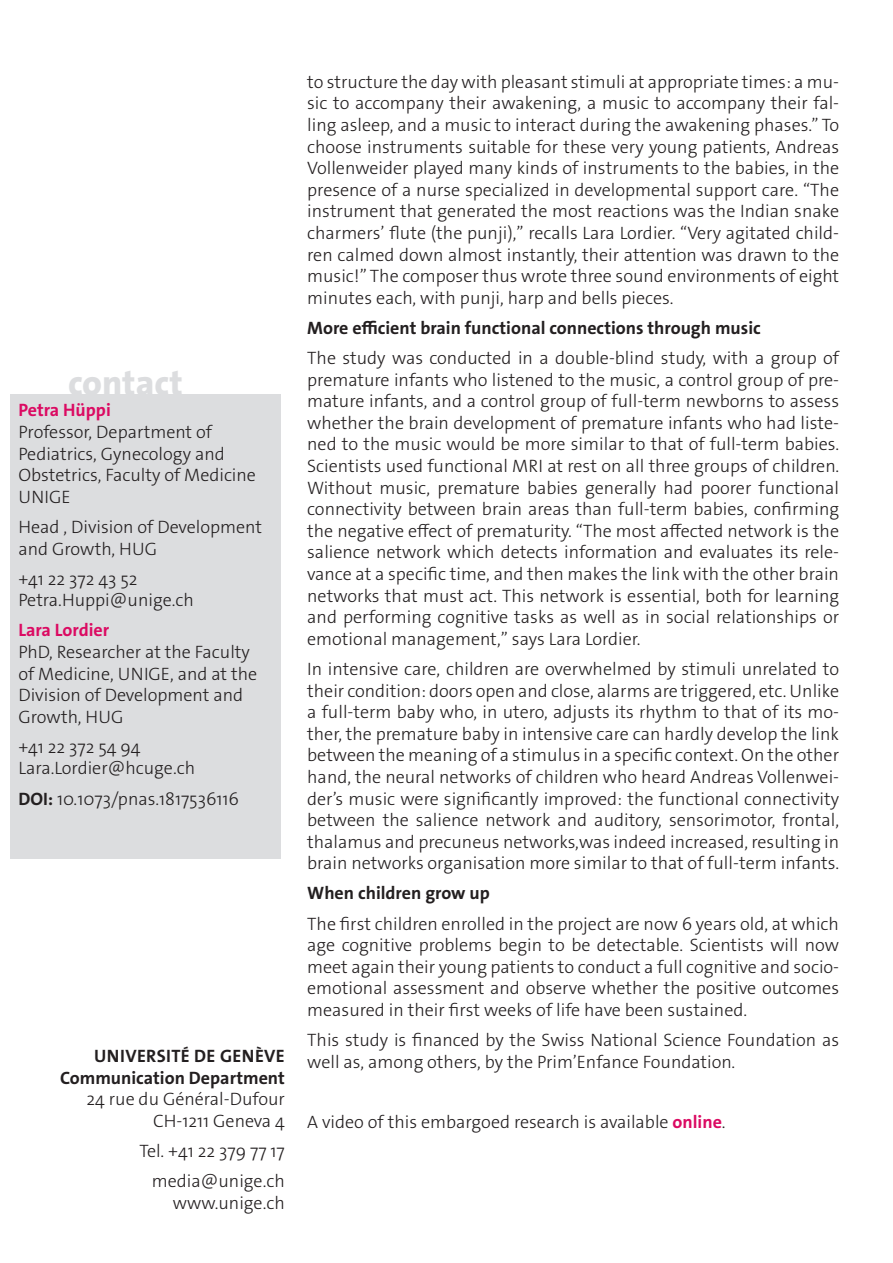
<style>
.page{position:relative;width:893px;height:1263px;background:#fff}
.page>*{position:absolute;margin:0;border:0;box-sizing:border-box;transform-origin:0 0}
._4__texte_courant{font:800 35.7px "The Sans Os F";color:#dcdddf}
._4__texte_courant-2{font:300 18px/21.6px "The Sans Os F";color:#231f20}
.texte_courant{font:300 18px/21.6px "The Sans Os F";color:#231f20;text-align:right}
._4__texte_courant-3{font:700 18px "The Sans Os F";color:#231f20}
.texte_courant-2{font:700 18px "The Sans Os F";letter-spacing:.02em;color:#231f20}
.s1{font-weight:700;color:#db0a62}
.s2{font-weight:700}
</style>
<div class="page">
<div style="left:10px;top:395px;width:271px;height:464px;background:#dcdddf"></div>
<p class="_4__texte_courant" style="left:68px;top:360px;width:116px">contact</p>
<p class="_4__texte_courant-2" style="left:18px;top:400px;width:239px"><span class="s1">Petra Hüppi<br></span>Professor, Department of<br>Pediatrics, Gynecology and<br>Obstetrics, Faculty of Medicine<br>UNIGE</p>
<p class="_4__texte_courant-2" style="left:18px;top:516px;width:245px">Head , Division of Development and Growth, HUG</p>
<p class="_4__texte_courant-2" style="left:18px;top:568px;width:177px">+41 22 372 43 52<br>Petra.Huppi@unige.ch</p>
<p class="_4__texte_courant-2" style="left:18px;top:620px;width:240px"><span class="s1">Lara Lordier<br></span>PhD, Researcher at the Faculty of Medicine, UNIGE, and at the<br>Division of Development and<br>Growth, HUG</p>
<p class="_4__texte_courant-2" style="left:18px;top:736px;width:178px">+41 22 372 54 94<br>Lara.Lordier@hcuge.ch</p>
<p class="_4__texte_courant-2" style="left:18px;top:788px;width:222px"><span class="s2">DOI:</span> 10.1073/pnas.1817536116</p>
<p class="texte_courant-2" style="left:94px;top:1044px;width:192px">UNIVERSITÉ DE GENÈVE</p>
<p class="texte_courant" style="left:60px;top:1067px;width:226px"><span class="s2">Communication Department<br></span>24 rue du Général-Dufour<br>CH-1211 Geneva 4</p>
<p class="texte_courant" style="left:139px;top:1140px;width:147px">Tel. +41 22 379 77 17</p>
<p class="texte_courant" style="left:152px;top:1170px;width:135px">media@unige.ch www.unige.ch</p>
<p class="_4__texte_courant-2" style="left:307px;top:71px;width:533px;text-align:justify">to structure the day with pleasant stimuli at appropriate times: a mu&shy;sic to accompany their awakening, a music to accompany their fal&shy;ling asleep, and a music to interact during the awakening phases.” To choose instruments suitable for these very young patients, Andreas Vollenweider played many kinds of instruments to the babies, in the presence of a nurse specialized in developmental support care. “The instrument that generated the most reactions was the Indian snake charmers’ flute (the punji),” recalls Lara Lordier. “Very agitated child&shy;ren calmed down almost instantly, their attention was drawn to the music!” The composer thus wrote three sound environments of eight minutes each, with punji, harp and bells pieces.</p>
<p class="_4__texte_courant-3" style="left:307px;top:316px;width:455px">More efficient brain functional connections through music</p>
<p class="_4__texte_courant-2" style="left:307px;top:347px;width:533px;text-align:justify">The study was conducted in a double-blind study, with a group of premature infants who listened to the music, a control group of pre&shy;mature infants, and a control group of full-term newborns to assess whether the brain development of premature infants who had liste&shy;ned to the music would be more similar to that of full-term babies.<br>Scientists used functional MRI at rest on all three groups of children.<br>Without music, premature babies generally had poorer functional connectivity between brain areas than full-term babies, confirming the negative effect of prematurity. “The most affected network is the salience network which detects information and evaluates its rele&shy;vance at a specific time, and then makes the link with the other brain networks that must act. This network is essential, both for learning and performing cognitive tasks as well as in social relationships or emotional management,” says Lara Lordier.</p>
<p class="_4__texte_courant-2" style="left:307px;top:658px;width:533px;text-align:justify">In intensive care, children are overwhelmed by stimuli unrelated to their condition: doors open and close, alarms are triggered, etc. Unlike a full-term baby who, in utero, adjusts its rhythm to that of its mo&shy;ther, the premature baby in intensive care can hardly develop the link between the meaning of a stimulus in a specific context. On the other hand, the neural networks of children who heard Andreas Vollenwei&shy;der’s music were significantly improved: the functional connectivity between the salience network and auditory, sensorimotor, frontal, thalamus and precuneus networks,was indeed increased, resulting in brain networks organisation more similar to that of full-term infants.</p>
<p class="_4__texte_courant-3" style="left:307px;top:882px;width:184px">When children grow up</p>
<p class="_4__texte_courant-2" style="left:307px;top:913px;width:533px;text-align:justify">The first children enrolled in the project are now 6 years old, at which age cognitive problems begin to be detectable. Scientists will now meet again their young patients to conduct a full cognitive and socio&shy;emotional assessment and observe whether the positive outcomes measured in their first weeks of life have been sustained.</p>
<p class="_4__texte_courant-2" style="left:307px;top:1029px;width:533px">This study is financed by the Swiss National Science Foundation as well as, among others, by the Prim’Enfance Foundation.</p>
<p class="_4__texte_courant-2" style="left:307px;top:1111px;width:420px">A video of this embargoed research is available <span class="s1">online</span>.</p>
</div>
